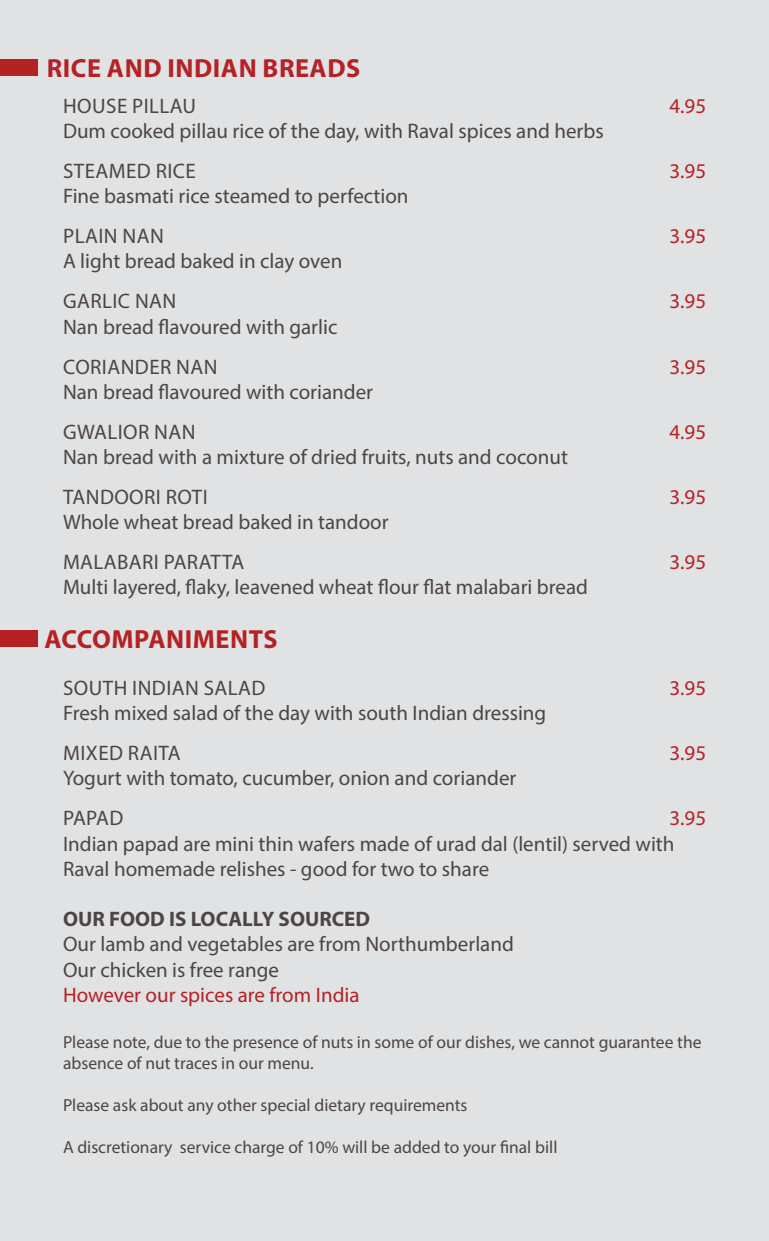
<style>
.page{position:relative;width:769px;height:1241px;background:#fff}
.page>*{position:absolute;margin:0;border:0;box-sizing:border-box;transform-origin:0 0}
.t1{font:700 26.25px "Myriad Pro";letter-spacing:.02em;color:#b52225}
.t2{font:21px/25.2px "Myriad Pro";color:#4d4542}
.t3{font:21px "Myriad Pro";letter-spacing:.02em;color:#4d4542}
.t4{font:21px "Myriad Pro";color:#b52225}
.t5{font:700 21px "Myriad Pro";color:#4d4542}
.t6{font:17.5px/21px "Myriad Pro";color:#4d4542}
</style>
<div class="page">
<div style="left:0;top:0;width:769px;height:1240px;background:#e1e2e4"></div>
<div style="left:0;top:630px;width:37px;height:16px;background:#b52225"></div>
<div style="left:0;top:59px;width:37px;height:16px;background:#b52225"></div>
<p class="t1" style="left:47px;top:51px;width:315px">RICE AND INDIAN BREADS</p>
<p class="t3" style="left:63px;top:93px;width:134px">HOUSE PILLAU</p>
<p class="t4" style="left:669px;top:93px;width:38px">4.95</p>
<p class="t2" style="left:63px;top:118px;width:542px">Dum cooked pillau rice of the day, with Raval spices and herbs</p>
<p class="t3" style="left:63px;top:158px;width:134px">STEAMED RICE</p>
<p class="t4" style="left:669px;top:158px;width:38px">3.95</p>
<p class="t2" style="left:63px;top:183px;width:347px">Fine basmati rice steamed to perfection</p>
<p class="t3" style="left:63px;top:223px;width:102px">PLAIN NAN</p>
<p class="t4" style="left:669px;top:223px;width:38px">3.95</p>
<p class="t2" style="left:63px;top:248px;width:281px">A light bread baked in clay oven</p>
<p class="t3" style="left:63px;top:288px;width:115px">GARLIC NAN</p>
<p class="t4" style="left:669px;top:288px;width:38px">3.95</p>
<p class="t2" style="left:63px;top:313px;width:276px">Nan bread flavoured with garlic</p>
<p class="t3" style="left:63px;top:353px;width:156px">CORIANDER NAN</p>
<p class="t4" style="left:669px;top:353px;width:38px">3.95</p>
<p class="t2" style="left:63px;top:379px;width:312px">Nan bread flavoured with coriander</p>
<p class="t3" style="left:63px;top:418px;width:134px">GWALIOR NAN</p>
<p class="t4" style="left:669px;top:418px;width:38px">4.95</p>
<p class="t2" style="left:63px;top:444px;width:506px">Nan bread with a mixture of dried fruits, nuts and coconut</p>
<p class="t3" style="left:63px;top:483px;width:146px">TANDOORI ROTI</p>
<p class="t4" style="left:669px;top:483px;width:38px">3.95</p>
<p class="t2" style="left:63px;top:509px;width:327px">Whole wheat bread baked in tandoor</p>
<p class="t3" style="left:63px;top:549px;width:183px">MALABARI PARATTA</p>
<p class="t4" style="left:669px;top:549px;width:38px">3.95</p>
<p class="t2" style="left:63px;top:574px;width:527px">Multi layered, flaky, leavened wheat flour flat malabari bread</p>
<p class="t1" style="left:44px;top:621px;width:235px">ACCOMPANIMENTS</p>
<p class="t3" style="left:63px;top:675px;width:204px">SOUTH INDIAN SALAD</p>
<p class="t4" style="left:669px;top:675px;width:38px">3.95</p>
<p class="t2" style="left:63px;top:700px;width:485px">Fresh mixed salad of the day with south Indian dressing</p>
<p class="t3" style="left:63px;top:740px;width:119px">MIXED RAITA</p>
<p class="t4" style="left:669px;top:740px;width:38px">3.95</p>
<p class="t2" style="left:63px;top:765px;width:455px">Yogurt with tomato, cucumber, onion and coriander</p>
<p class="t2" style="left:63px;top:805px;width:62px">PAPAD</p>
<p class="t4" style="left:669px;top:805px;width:38px">3.95</p>
<p class="t2" style="left:63px;top:830px;width:613px">Indian papad are mini thin wafers made of urad dal (lentil) served with<br>Raval homemade relishes - good for two to share</p>
<p class="t5" style="left:63px;top:905px;width:309px">OUR FOOD IS LOCALLY SOURCED</p>
<p class="t2" style="left:63px;top:931px;width:452px">Our lamb and vegetables are from Northumberland</p>
<p class="t2" style="left:63px;top:956px;width:218px">Our chicken is free range</p>
<p class="t4" style="left:63px;top:981px;width:298px">However our spices are from India</p>
<p class="t6" style="left:63px;top:1031px;width:640px">Please note, due to the presence of nuts in some of our dishes, we cannot guarantee the absence of nut traces in our menu.</p>
<p class="t6" style="left:63px;top:1094px;width:406px">Please ask about any other special dietary requirements</p>
<p class="t6" style="left:63px;top:1136px;width:496px">A discretionary service charge of 10% will be added to your final bill</p>
</div>
